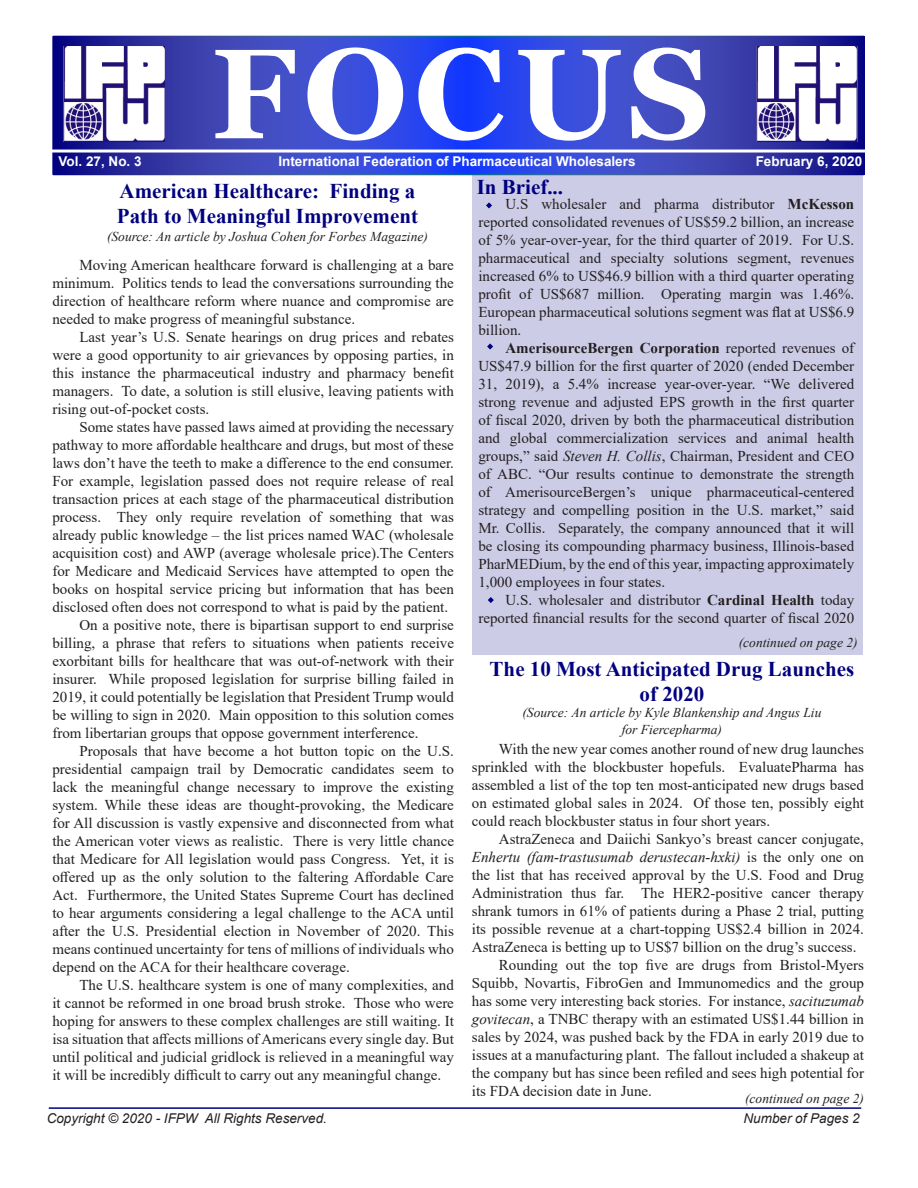
<style>
.page{position:relative;width:918px;height:1188px;background:#fff}
.page>*{position:absolute;margin:0;border:0;box-sizing:border-box;transform-origin:0 0}
.t1{font:700 127.5px "Georgia";letter-spacing:.05em;color:#fff}
.t2{font:700 21px "Times New Roman";color:#000080}
.t3{font:700 21px "Times New Roman";color:#000082}
.t4{font:15px/18px "Times New Roman";color:#231f20;text-align:justify}
.t5{font:italic 13.5px "Times New Roman";color:#231f20}
.Source{font:700 13.5px "Arial";color:#fff}
.t6{font:italic 13.5px "Arial";color:#231f20}
.s1{font-weight:700}
.s2{font-style:italic}
</style>
<div class="page">
<div style="left:472px;top:173px;width:391px;height:481px;background:#cccce6"></div>
<hr style="left:49px;top:1107px;width:812px;height:2px;background:#000080">
<svg style="left:55px;top:39px;width:807px;height:133px;background:#3544ca"></svg>
<hr style="left:0;top:150px;width:918px;height:3px;background:#fff">
<img style="left:756px;top:47px;width:101px;height:94px">
<svg style="left:488px;top:597px;width:6px;height:6px"></svg>
<img style="left:64px;top:47px;width:101px;height:94px">
<svg style="left:487px;top:343px;width:6px;height:7px"></svg>
<svg style="left:486px;top:202px;width:6px;height:7px"></svg>
<p class="t1" style="left:211px;top:12px;width:500px">FOCUS</p>
<p class="Source" style="left:278px;top:152px;width:359px">International Federation of Pharmaceutical Wholesalers</p>
<p class="Source" style="left:756px;top:152px;width:108px">February 6, 2020</p>
<p class="t3" style="left:477px;top:172px;width:88px">In Brief...</p>
<p class="Source" style="left:59px;top:152px;width:85px">Vol. 27, No. 3</p>
<p class="t2" style="left:120px;top:176px;width:297px">American Healthcare: Finding a</p>
<p class="t2" style="left:117px;top:201px;width:303px">Path to Meaningful Improvement</p>
<p class="t5" style="left:107px;top:227px;width:322px">(Source: An article by Joshua Cohen for Forbes Magazine)</p>
<p class="t4" style="left:52px;top:255px;width:403px;text-indent:27px">Moving American healthcare forward is challenging at a bare minimum. Politics tends to lead the conversations surrounding the direction of healthcare reform where nuance and compromise are needed to make progress of meaningful substance.</p>
<p class="t4" style="left:52px;top:327px;width:403px;text-indent:27px">Last year’s U.S. Senate hearings on drug prices and rebates were a good opportunity to air grievances by opposing parties, in this instance the pharmaceutical industry and pharmacy benefit managers. To date, a solution is still elusive, leaving patients with rising out-of-pocket costs.</p>
<p class="t4" style="left:52px;top:417px;width:403px;text-indent:27px">Some states have passed laws aimed at providing the necessary pathway to more affordable healthcare and drugs, but most of these laws don’t have the teeth to make a difference to the end consumer.<br>For example, legislation passed does not require release of real transaction prices at each stage of the pharmaceutical distribution process. They only require revelation of something that was already public knowledge – the list prices named WAC (wholesale acquisition cost) and AWP (average wholesale price).The Centers for Medicare and Medicaid Services have attempted to open the books on hospital service pricing but information that has been disclosed often does not correspond to what is paid by the patient.</p>
<p class="t4" style="left:52px;top:615px;width:403px;text-indent:27px">On a positive note, there is bipartisan support to end surprise billing, a phrase that refers to situations when patients receive exorbitant bills for healthcare that was out-of-network with their insurer. While proposed legislation for surprise billing failed in 2019, it could potentially be legislation that President Trump would be willing to sign in 2020. Main opposition to this solution comes from libertarian groups that oppose government interference.</p>
<p class="t4" style="left:52px;top:741px;width:403px;text-indent:27px">Proposals that have become a hot button topic on the U.S. presidential campaign trail by Democratic candidates seem to lack the meaningful change necessary to improve the existing system. While these ideas are thought-provoking, the Medicare for All discussion is vastly expensive and disconnected from what the American voter views as realistic. There is very little chance that Medicare for All legislation would pass Congress. Yet, it is offered up as the only solution to the faltering Affordable Care Act. Furthermore, the United States Supreme Court has declined to hear arguments considering a legal challenge to the ACA until after the U.S. Presidential election in November of 2020. This means continued uncertainty for tens of millions of individuals who depend on the ACA for their healthcare coverage.</p>
<p class="t4" style="left:52px;top:975px;width:403px;text-indent:27px">The U.S. healthcare system is one of many complexities, and it cannot be reformed in one broad brush stroke. Those who were hoping for answers to these complex challenges are still waiting. It isa situation that affects millions of Americans every single day. But until political and judicial gridlock is relieved in a meaningful way it will be incredibly difficult to carry out any meaningful change.</p>
<p class="t4" style="left:478px;top:195px;width:377px;text-indent:27px">U.S wholesaler and pharma distributor <span class="s1">McKesson </span>reported consolidated revenues of US$59.2 billion, an increase of 5% year-over-year, for the third quarter of 2019. For U.S. pharmaceutical and specialty solutions segment, revenues increased 6% to US$46.9 billion with a third quarter operating profit of US$687 million. Operating margin was 1.46%.<br>European pharmaceutical solutions segment was flat at US$6.9 billion.</p>
<p class="t4" style="left:478px;top:339px;width:377px;text-indent:27px"><span class="s1">AmerisourceBergen Corporation</span> reported revenues of US$47.9 billion for the first quarter of 2020 (ended December 31, 2019), a 5.4% increase year-over-year. “We delivered strong revenue and adjusted EPS growth in the first quarter of fiscal 2020, driven by both the pharmaceutical distribution and global commercialization services and animal health groups,” said <span class="s2">Steven H. Collis</span>, Chairman, President and CEO of ABC. “Our results continue to demonstrate the strength of AmerisourceBergen’s unique pharmaceutical-centered strategy and compelling position in the U.S. market,” said Mr. Collis. Separately, the company announced that it will be closing its compounding pharmacy business, Illinois-based PharMEDium, by the end of this year, impacting approximately 1,000 employees in four states.</p>
<p class="t4" style="left:478px;top:591px;width:377px;text-align:right">U.S. wholesaler and distributor <span class="s1">Cardinal Health</span> today reported financial results for the second quarter of fiscal 2020</p>
<p class="t5" style="left:739px;top:633px;width:120px">(continued on page 2)</p>
<p class="t2" style="left:490px;top:654px;width:366px">The 10 Most Anticipated Drug Launches</p>
<p class="t2" style="left:640px;top:679px;width:66px">of 2020</p>
<p class="t5" style="left:522px;top:704px;width:300px">(Source: An article by Kyle Blankenship and Angus Liu</p>
<p class="t5" style="left:622px;top:720px;width:102px">for Fiercepharma)</p>
<p class="t4" style="left:472px;top:739px;width:394px;text-indent:27px">With the new year comes another round of new drug launches sprinkled with the blockbuster hopefuls. EvaluatePharma has assembled a list of the top ten most-anticipated new drugs based on estimated global sales in 2024. Of those ten, possibly eight could reach blockbuster status in four short years.</p>
<p class="t4" style="left:472px;top:829px;width:394px;text-indent:27px">AstraZeneca and Daiichi Sankyo’s breast cancer conjugate, <span class="s2">Enhertu (fam-trastusumab derustecan-hxki)</span> is the only one on the list that has received approval by the U.S. Food and Drug Administration thus far. The HER2-positive cancer therapy shrank tumors in 61% of patients during a Phase 2 trial, putting its possible revenue at a chart-topping US$2.4 billion in 2024.<br>AstraZeneca is betting up to US$7 billion on the drug’s success.</p>
<p class="t4" style="left:472px;top:955px;width:394px;text-indent:27px">Rounding out the top five are drugs from Bristol-Myers Squibb, Novartis, FibroGen and Immunomedics and the group has some very interesting back stories. For instance, <span class="s2">sacituzumab govitecan</span>, a TNBC therapy with an estimated US$1.44 billion in sales by 2024, was pushed back by the FDA in early 2019 due to issues at a manufacturing plant. The fallout included a shakeup at the company but has since been refiled and sees high potential for its FDA decision date in June.</p>
<p class="t5" style="left:745px;top:1089px;width:120px">(continued on page 2)</p>
<p class="t6" style="left:47px;top:1109px;width:282px">Copyright © 2020 - IFPW All Rights Reserved.</p>
<p class="t6" style="left:744px;top:1109px;width:118px">Number of Pages 2</p>
</div>
